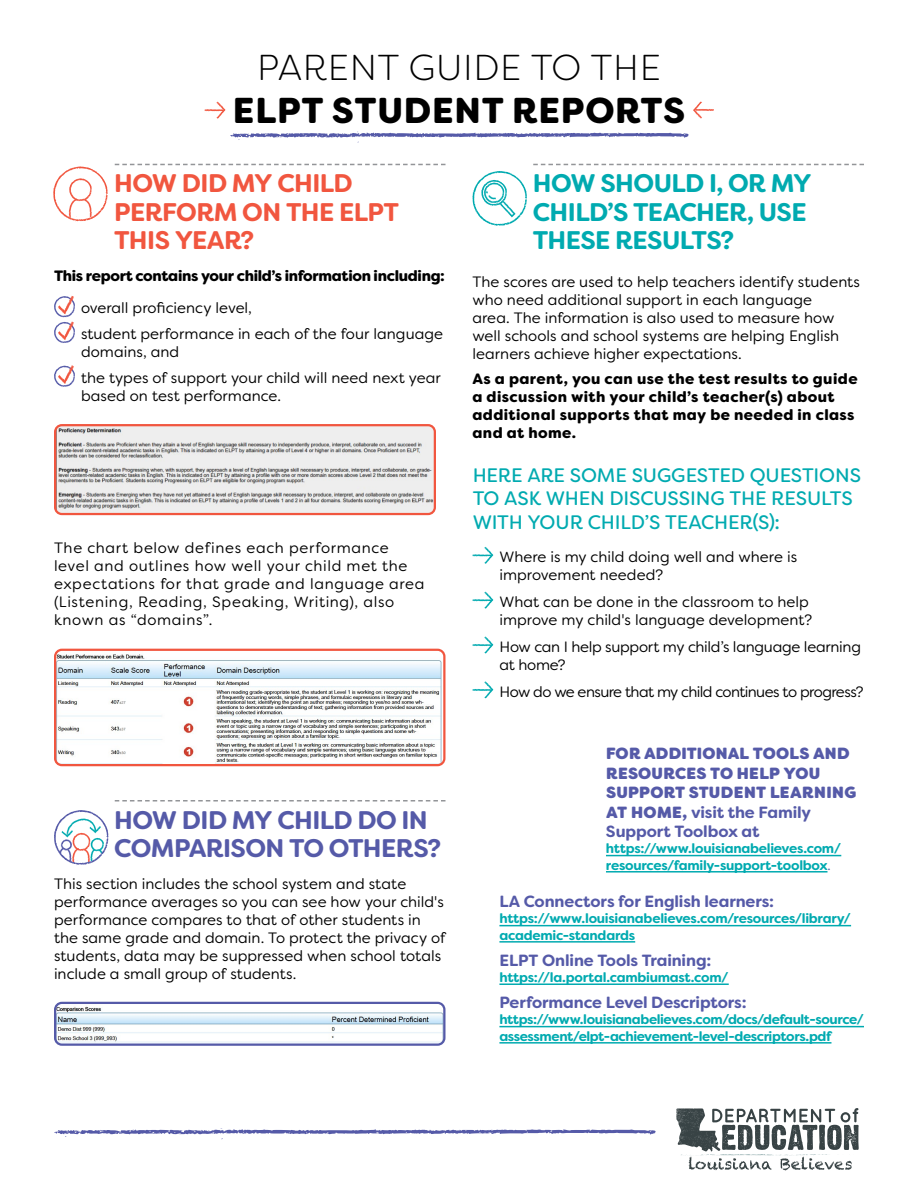
<style>
.page{position:relative;width:918px;height:1188px;background:#fff}
.page>*{position:absolute;margin:0;border:0;box-sizing:border-box;transform-origin:0 0}
.t1{font:900 36px "Filson Soft";letter-spacing:.02em;color:#000}
.t2{font:300 36px "Filson Soft";letter-spacing:.02em;color:#000}
.t3{font:700 25.5px/28.5px "Filson Soft";letter-spacing:-.02em;color:#00aab0}
.t4{font:700 25.5px/28.5px "Filson Soft";letter-spacing:-.02em;color:#f1563f}
.t5{font:700 25.5px/28.5px "Filson Soft";letter-spacing:-.025em;color:#555aa8}
.t6{font:19.5px/23.4px "Filson Soft";letter-spacing:-.01em;color:#00aab0}
.t7{font:800 16.2px/19.5px "Filson Soft";letter-spacing:.015em;color:#555aa8}
.t8{font:700 16.2px "Filson Soft";letter-spacing:-.005em;color:#555aa8}
.t9{font:15px/18px "Filson Soft";letter-spacing:.005em;color:#000}
.t10{font:15px/18px "Filson Soft";letter-spacing:.045em;color:#000}
.t11{font:900 15px/18px "Filson Soft";letter-spacing:.025em;color:#000}
.t12{font:900 15px "Filson Soft";letter-spacing:-.02em;color:#000}
.t13{font:15px/18px "Filson Soft";letter-spacing:-.015em;color:#000}
.t14{font:15px "Filson Soft";letter-spacing:-.04em;color:#000}
.t15{font:700 13.5px/16.2px "Filson Soft";letter-spacing:-.025em;color:#00aab0}
.s1{font-weight:700}
.s2{font-weight:400;color:#555aa8}
</style>
<div class="page">
<svg style="left:115px;top:164px;width:331px;height:1px"></svg>
<svg style="left:115px;top:800px;width:331px;height:2px"></svg>
<svg style="left:54px;top:296px;width:21px;height:47px"></svg>
<svg style="left:54px;top:365px;width:21px;height:22px"></svg>
<img style="left:55px;top:427px;width:380px;height:87px">
<div style="left:54px;top:424px;width:382px;height:91px;border:2px solid #f1563f;border-radius:7px"></div>
<img style="left:55px;top:651px;width:387px;height:114px">
<div style="left:54px;top:649px;width:392px;height:117px;border:2px solid #f1563f;border-radius:7px"></div>
<img style="left:57px;top:1005px;width:386px;height:38px">
<div style="left:54px;top:1002px;width:392px;height:44px;border:2px solid #555aa8;border-radius:7px"></div>
<svg style="left:533px;top:164px;width:331px;height:1px"></svg>
<svg style="left:472px;top:547px;width:22px;height:17px"></svg>
<svg style="left:472px;top:592px;width:22px;height:17px"></svg>
<svg style="left:472px;top:636px;width:22px;height:18px"></svg>
<svg style="left:472px;top:681px;width:22px;height:17px"></svg>
<svg style="left:230px;top:132px;width:459px;height:11px"></svg>
<svg style="left:54px;top:1129px;width:602px;height:10px"></svg>
<svg style="left:205px;top:101px;width:21px;height:18px"></svg>
<svg style="left:693px;top:101px;width:21px;height:18px"></svg>
<hr style="left:606px;top:855px;width:235px;height:1px;background:#00aab0">
<hr style="left:606px;top:871px;width:222px;height:2px;background:#00aab0">
<hr style="left:499px;top:925px;width:352px;height:1px;background:#00aab0">
<hr style="left:499px;top:941px;width:136px;height:2px;background:#00aab0">
<hr style="left:499px;top:983px;width:230px;height:2px;background:#00aab0">
<hr style="left:499px;top:1026px;width:365px;height:1px;background:#00aab0">
<hr style="left:499px;top:1042px;width:332px;height:2px;background:#00aab0">
<svg style="left:53px;top:166px;width:55px;height:56px"></svg>
<svg style="left:54px;top:810px;width:55px;height:55px"></svg>
<svg style="left:472px;top:171px;width:55px;height:55px"></svg>
<svg style="left:676px;top:1108px;width:183px;height:62px"></svg>
<img style="left:710px;top:1154px;width:104px;height:1px">
<h1 class="t2" style="left:257px;top:45px;width:405px">PARENT GUIDE TO THE</h1>
<h1 class="t1" style="left:233px;top:87px;width:454px">ELPT STUDENT REPORTS</h1>
<h2 class="t4" style="left:114px;top:169px;width:286px">HOW DID MY CHILD<br>PERFORM ON THE ELPT<br>THIS YEAR?</h2>
<p class="t12" style="left:54px;top:266px;width:392px">This report contains your child’s information including:</p>
<p class="t9" style="left:81px;top:295px;width:364px;line-height:25.8px">overall proficiency level,<br>student performance in each of the four language</p>
<p class="t9" style="left:81px;top:339px;width:361px;line-height:25.8px">domains, and<br>the types of support your child will need next year</p>
<p class="t9" style="left:81px;top:386px;width:202px">based on test performance.</p>
<p class="t10" style="left:54px;top:539px;width:372px">The chart below defines each performance level and outlines how well your child met the expectations for that grade and language area (Listening, Reading, Speaking, Writing), also known as “domains”.</p>
<h2 class="t5" style="left:114px;top:805px;width:328px">HOW DID MY CHILD DO IN<br>COMPARISON TO OTHERS?</h2>
<p class="t9" style="left:54px;top:874px;width:393px">This section includes the school system and state performance averages so you can see how your child's performance compares to that of other students in the same grade and domain. To protect the privacy of students, data may be suppressed when school totals include a small group of students.</p>
<h2 class="t3" style="left:533px;top:169px;width:280px">HOW SHOULD I, OR MY<br>CHILD’S TEACHER, USE<br>THESE RESULTS?</h2>
<p class="t9" style="left:472px;top:273px;width:389px">The scores are used to help teachers identify students who need additional support in each language<br>area. The information is also used to measure how well schools and school systems are helping English learners achieve higher expectations.</p>
<p class="t11" style="left:472px;top:370px;width:387px">As a parent, you can use the test results to guide a discussion with your child’s teacher(s) about additional supports that may be needed in class and at home.</p>
<h3 class="t6" style="left:473px;top:463px;width:390px">HERE ARE SOME SUGGESTED QUESTIONS<br>TO ASK WHEN DISCUSSING THE RESULTS<br>WITH YOUR CHILD’S TEACHER(S):</h3>
<p class="t9" style="left:500px;top:548px;width:299px">Where is my child doing well and where is improvement needed?</p>
<p class="t9" style="left:500px;top:593px;width:314px">What can be done in the classroom to help improve my child's language development?</p>
<p class="t13" style="left:500px;top:638px;width:363px">How can I help support my child’s language learning at home?</p>
<p class="t14" style="left:500px;top:682px;width:366px">How do we ensure that my child continues to progress?</p>
<p class="t7" style="left:606px;top:744px;width:252px">FOR ADDITIONAL TOOLS AND<br>RESOURCES TO HELP YOU<br>SUPPORT STUDENT LEARNING<br>AT HOME, <span class="s1">visit the Family<br>Support Toolbox at</span></p>
<p class="t15" style="left:606px;top:841px;width:237px">https://www.louisianabelieves.com/ resources/family-support-toolbox<span class="s2">.</span></p>
<p class="t8" style="left:499px;top:891px;width:276px">LA Connectors for English learners:</p>
<p class="t15" style="left:499px;top:911px;width:353px">https://www.louisianabelieves.com/resources/library/ academic-standards</p>
<p class="t8" style="left:499px;top:950px;width:213px">ELPT Online Tools Training:</p>
<p class="t15" style="left:499px;top:969px;width:231px">https://la.portal.cambiumast.com/</p>
<p class="t8" style="left:499px;top:992px;width:249px">Performance Level Descriptors:</p>
<p class="t15" style="left:499px;top:1012px;width:366px">https://www.louisianabelieves.com/docs/default-source/ assessment/elpt-achievement-level-descriptors.pdf</p>
</div>
